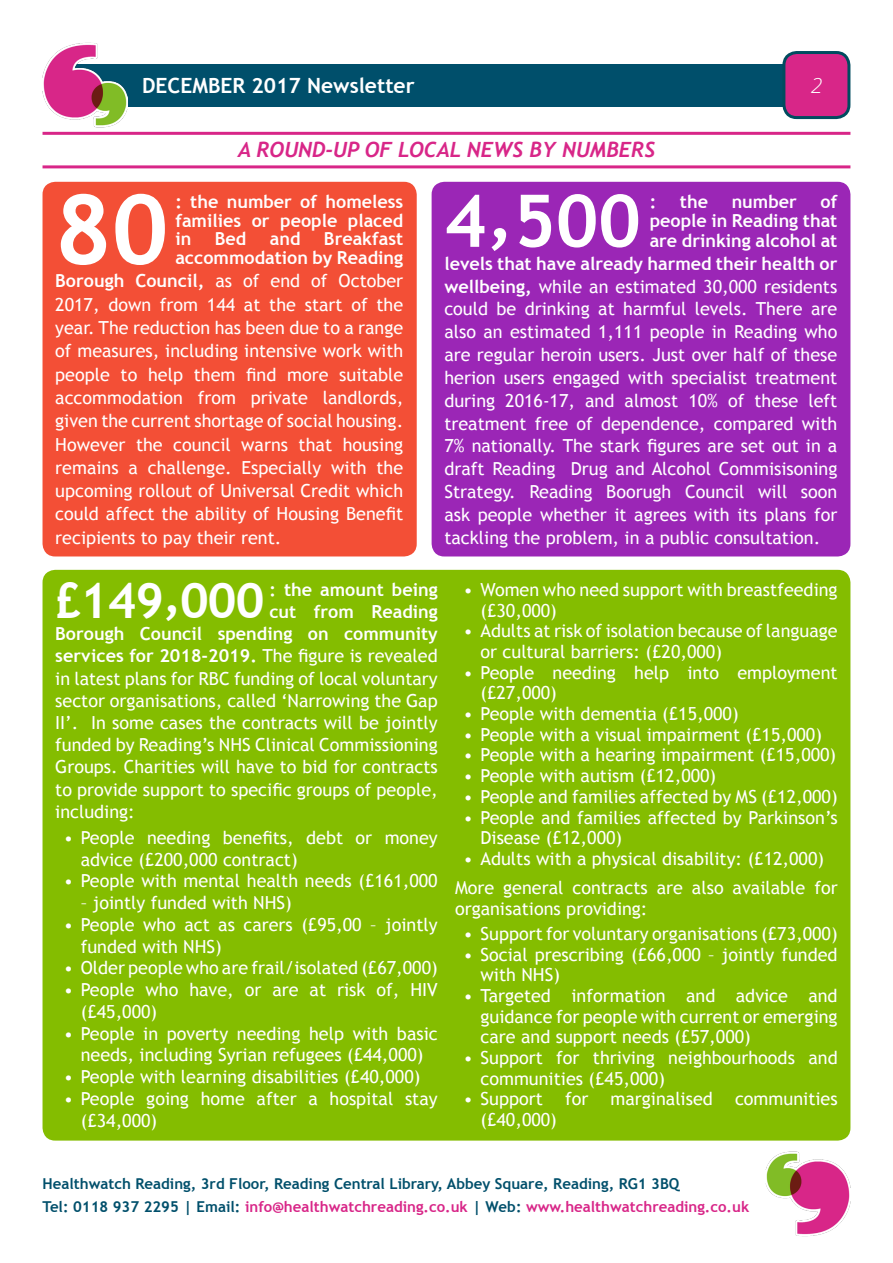
<style>
.page{position:relative;width:893px;height:1263px;background:#fff}
.page>*{position:absolute;margin:0;border:0;box-sizing:border-box;transform-origin:0 0}
.t1{font:700 96.6px "Trebuchet MS";color:#fff}
.t2{font:700 72.45px "Trebuchet MS";color:#fff}
.t3{font:700 49.05px "Trebuchet MS";letter-spacing:-.02em;color:#fff}
.t4{font:italic 700 21px "Trebuchet";color:#d82688}
.t5{font:700 21px "Trebuchet MS";color:#fff}
.t6{font:italic 300 21px "Open Sans";color:#fff}
.t7{font:18px/22.8px "Trebuchet MS";color:#fff}
.t8{font:700 18px/18.8px "Trebuchet MS";color:#fff;text-align:justify}
.t9{font:700 15px "Trebuchet MS";color:#d82688}
.t10{font:700 15px "Trebuchet MS";color:#004f6b}
.s1{font-weight:700}
.s2{font-weight:400}
.s3{color:#004f6b}
</style>
<div class="page">
<div style="left:66px;top:64px;width:778px;height:42px;background:#004f6b"></div>
<img style="left:43px;top:43px;width:85px;height:85px">
<div style="left:784px;top:53px;width:65px;height:65px;background:#d82688;border-radius:13px"></div>
<div style="left:782px;top:51px;width:68px;height:68px;border:3px solid #004c5f;border-radius:13px"></div>
<img style="left:765px;top:1151px;width:85px;height:85px">
<hr style="left:43px;top:132px;width:807px;height:3px;background:#d82688">
<hr style="left:43px;top:165px;width:807px;height:3px;background:#d82688">
<div style="left:43px;top:182px;width:374px;height:374px;background:#f34f36;border-radius:13px"></div>
<div style="left:43px;top:570px;width:807px;height:570px;background:#84bd00;border-radius:13px"></div>
<div style="left:432px;top:182px;width:418px;height:374px;background:#9b26b6;border-radius:13px"></div>
<p class="t5" style="left:142px;top:72px;width:274px">DECEMBER 2017 Newsletter</p>
<p class="t6" style="left:811px;top:71px;width:13px">2</p>
<p class="t4" style="left:238px;top:137px;width:418px">A ROUND-UP OF LOCAL NEWS BY NUMBERS</p>
<p class="t1" style="left:55px;top:169px;width:115px">80</p>
<p class="t8" style="left:175px;top:192px;width:229px">: the number of homeless families or people placed in</p>
<p class="t2" style="left:444px;top:176px;width:198px">4,500</p>
<p class="t8" style="left:650px;top:192px;width:8px">:</p>
<p class="t8" style="left:680px;top:192px;width:30px">the</p>
<p class="t8" style="left:732px;top:192px;width:67px">number</p>
<p class="t8" style="left:650px;top:192px;width:189px;line-height:19.5px;text-indent:171px">of people in Reading that are drinking alcohol at</p>
<p class="t7" style="left:444px;top:252px;width:395px;text-align:justify"><span class="s1">levels that have already harmed their health or wellbeing,</span> while an estimated 30,000 residents could be drinking at harmful levels. There are also an estimated 1,111 people in Reading who are regular heroin users. Just over half of these herion users engaged with specialist treatment during 2016-17, and almost 10% of these left treatment free of dependence, compared with 7% nationally. The stark figures are set out in a draft Reading Drug and Alcohol Commisisoning Strategy. Reading Boorugh Council will soon ask people whether it agrees with its plans for tackling the problem, in a public consultation.</p>
<p class="t8" style="left:175px;top:230px;width:229px;text-align:right">Breakfast<br>accommodation by Reading</p>
<p class="t7" style="left:55px;top:270px;width:349px;line-height:23.2px;text-align:justify"><span class="s1">Borough Council,</span> as of end of October 2017, down from 144 at the start of the year. The reduction has been due to a range of measures, including intensive work with people to help them find more suitable accommodation from private landlords, given the current shortage of social housing.<br>However the council warns that housing remains a challenge. Especially with the upcoming rollout of Universal Credit which could affect the ability of Housing Benefit recipients to pay their rent.</p>
<p class="t3" style="left:55px;top:570px;width:211px">£149,000</p>
<p class="t8" style="left:269px;top:580px;width:170px">: the amount being</p>
<p class="t8" style="left:215px;top:230px;width:33px">Bed</p>
<p class="t8" style="left:270px;top:230px;width:32px">and</p>
<p class="t7" style="left:480px;top:579px;width:359px;line-height:20.7px;text-indent:-17px">• Women who need support with breastfeeding (£30,000)</p>
<p class="t7" style="left:480px;top:621px;width:359px;line-height:20.7px;text-indent:-17px">• Adults at risk of isolation because of language or cultural barriers: (£20,000)</p>
<p class="t7" style="left:480px;top:662px;width:359px;line-height:20.7px;text-indent:-17px">• People needing help into employment (£27,000)</p>
<p class="t7" style="left:463px;top:702px;width:277px">• People with dementia (£15,000)</p>
<p class="t7" style="left:463px;top:723px;width:360px">• People with a visual impairment (£15,000)</p>
<p class="t7" style="left:463px;top:744px;width:374px">• People with a hearing impairment (£15,000)</p>
<p class="t7" style="left:463px;top:765px;width:254px">• People with autism (£12,000)</p>
<p class="t7" style="left:463px;top:785px;width:376px">• People and families affected by MS (£12,000)</p>
<p class="t7" style="left:480px;top:807px;width:359px;line-height:20.7px;text-indent:-17px">• People and families affected by Parkinson’s<br>Disease (£12,000)</p>
<p class="t7" style="left:463px;top:847px;width:362px">• Adults with a physical disability: (£12,000)</p>
<p class="t7" style="left:455px;top:878px;width:384px;line-height:20.7px">More general contracts are also available for organisations providing:</p>
<p class="t7" style="left:463px;top:922px;width:376px">• Support for voluntary organisations (£73,000)</p>
<p class="t7" style="left:480px;top:944px;width:359px;line-height:20.7px;text-indent:-17px">• Social prescribing (£66,000 – jointly funded with NHS)</p>
<p class="t7" style="left:480px;top:985px;width:359px;line-height:20.7px;text-align:justify;text-indent:-17px">• Targeted information and advice and guidance for people with current or emerging care and support needs (£57,000)</p>
<p class="t7" style="left:480px;top:1047px;width:359px;line-height:20.7px;text-indent:-17px">• Support for thriving neighbourhoods and communities (£45,000)</p>
<p class="t7" style="left:480px;top:1089px;width:359px;line-height:20.7px;text-indent:-17px">• Support for marginalised communities (£40,000)</p>
<p class="t8" style="left:269px;top:602px;width:170px">cut from Reading</p>
<p class="t8" style="left:55px;top:624px;width:384px">Borough Council spending on community</p>
<p class="t8" style="left:55px;top:647px;width:384px">services for 2018-2019. <span class="s2">The figure is revealed</span></p>
<p class="t7" style="left:55px;top:667px;width:384px">in latest plans for RBC funding of local voluntary</p>
<p class="t7" style="left:55px;top:689px;width:384px">sector organisations, called ‘Narrowing the Gap</p>
<p class="t7" style="left:55px;top:711px;width:384px">II’. In some cases the contracts will be jointly</p>
<p class="t7" style="left:55px;top:734px;width:384px">funded by Reading’s NHS Clinical Commissioning</p>
<p class="t7" style="left:55px;top:756px;width:384px">Groups. Charities will have to bid for contracts</p>
<p class="t7" style="left:55px;top:778px;width:384px">to provide support to specific groups of people,</p>
<p class="t7" style="left:55px;top:800px;width:81px">including:</p>
<p class="t7" style="left:81px;top:827px;width:358px;line-height:21.8px;text-indent:-17px">• People needing benefits, debt or money advice (£200,000 contract)</p>
<p class="t7" style="left:64px;top:870px;width:375px">• People with mental health needs (£161,000</p>
<p class="t7" style="left:81px;top:892px;width:212px">– jointly funded with NHS)</p>
<p class="t7" style="left:81px;top:914px;width:358px;line-height:21.8px;text-indent:-17px">• People who act as carers (£95,00 – jointly funded with NHS)</p>
<p class="t7" style="left:64px;top:957px;width:375px">• Older people who are frail/isolated (£67,000)</p>
<p class="t7" style="left:81px;top:979px;width:358px;line-height:21.8px;text-indent:-17px">• People who have, or are at risk of, HIV (£45,000)</p>
<p class="t7" style="left:64px;top:1023px;width:375px;line-height:21.8px;text-align:center">• People in poverty needing help with basic needs, including Syrian refugees (£44,000)</p>
<p class="t7" style="left:64px;top:1066px;width:358px">• People with learning disabilities (£40,000)</p>
<p class="t7" style="left:81px;top:1088px;width:358px;line-height:21.8px;text-indent:-17px">• People going home after a hospital stay (£34,000)</p>
<p class="t10" style="left:43px;top:1175px;width:638px">Healthwatch Reading, 3rd Floor, Reading Central Library, Abbey Square, Reading, RG1 3BQ</p>
<p class="t9" style="left:43px;top:1197px;width:708px"><span class="s3">Tel: 0118 937 2295 | Email:</span> info@healthwatchreading.co.uk <span class="s3">| Web:</span> www.healthwatchreading.co.uk</p>
</div>
